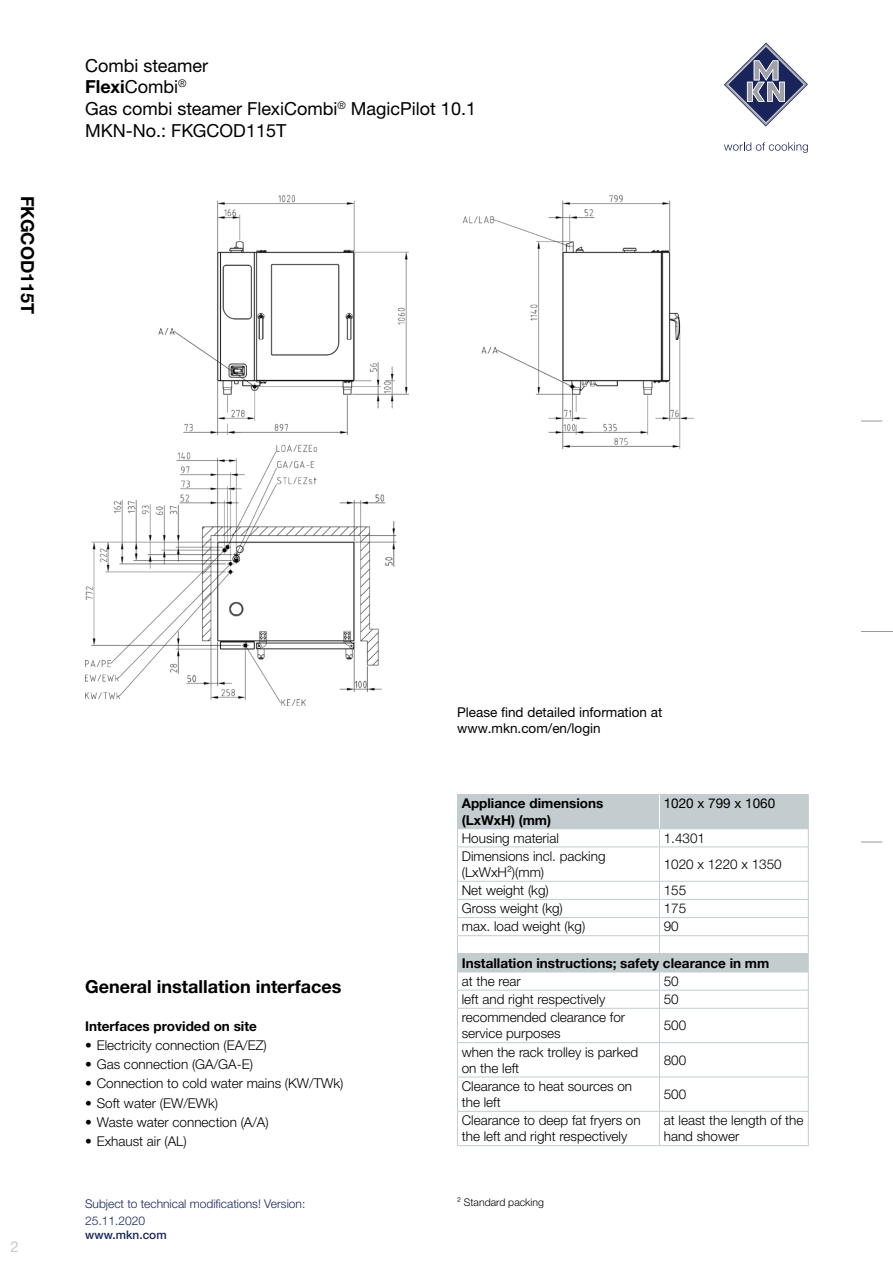
<style>
.page{position:relative;width:893px;height:1263px;background:#fff}
.page>*{position:absolute;margin:0;border:0;box-sizing:border-box;transform-origin:0 0}
.t1{font:18px/21.6px "Helvetica Neue LTW1 G";color:#000}
.t2{font:700 18px "Helvetica Neue LTW1 G";color:#000}
.t3{font:15px "Helvetica Neue LTW1 G";color:#c3cccf}
.t4{font:300 13.5px/16.2px "Helvetica Neue LTW1 G";color:#000}
.t5{font:700 13.5px/16.2px "Helvetica Neue LTW1 G";color:#000}
.t6{font:13.5px/16.2px "Helvetica Neue LTW1 G";color:#000}
.t7{font:300 12px/16.5px "Helvetica Neue LTW1 G";color:#19255a}
.t8{font:500 11.85px "Helvetica Neue LTW1 G";color:#19255a}
.t9{font:300 10.5px "Helvetica Neue LTW1 G";color:#000}
.s1{font-weight:700}
</style>
<div class="page">
<svg style="left:861px;top:421px;width:21px;height:1px"></svg>
<hr style="left:861px;top:631px;width:32px;height:1px;background:#999">
<svg style="left:861px;top:842px;width:21px;height:1px"></svg>
<svg style="left:724px;top:43px;width:84px;height:84px"></svg>
<svg style="left:724px;top:142px;width:84px;height:11px"></svg>
<img style="left:85px;top:196px;width:609px;height:510px">
<div style="left:457px;top:954px;width:351px;height:18px;background:#c3cccf"></div>
<hr style="left:457px;top:881px;width:202px;height:1px;background:#c3cccf">
<hr style="left:659px;top:881px;width:150px;height:1px;background:#c3cccf">
<hr style="left:457px;top:899px;width:202px;height:1px;background:#c3cccf">
<hr style="left:659px;top:899px;width:150px;height:1px;background:#c3cccf">
<hr style="left:457px;top:917px;width:202px;height:1px;background:#c3cccf">
<hr style="left:659px;top:917px;width:150px;height:1px;background:#c3cccf">
<hr style="left:457px;top:935px;width:202px;height:1px;background:#c3cccf">
<hr style="left:659px;top:935px;width:150px;height:1px;background:#c3cccf">
<svg style="left:457px;top:795px;width:352px;height:51px"></svg>
<hr style="left:457px;top:846px;width:202px;height:1px;background:#c3cccf">
<hr style="left:659px;top:846px;width:150px;height:1px;background:#c3cccf">
<hr style="left:457px;top:990px;width:202px;height:1px;background:#c3cccf">
<hr style="left:659px;top:990px;width:150px;height:1px;background:#c3cccf">
<svg style="left:659px;top:972px;width:1px;height:36px"></svg>
<hr style="left:457px;top:1008px;width:202px;height:1px;background:#c3cccf">
<hr style="left:457px;top:1009px;width:1px;height:33px;background:#c3cccf">
<hr style="left:659px;top:1008px;width:150px;height:1px;background:#c3cccf">
<hr style="left:659px;top:1009px;width:1px;height:33px;background:#c3cccf">
<hr style="left:808px;top:1009px;width:1px;height:33px;background:#c3cccf">
<hr style="left:457px;top:1042px;width:202px;height:1px;background:#c3cccf">
<hr style="left:457px;top:1043px;width:1px;height:33px;background:#c3cccf">
<hr style="left:659px;top:1042px;width:150px;height:1px;background:#c3cccf">
<hr style="left:659px;top:1043px;width:1px;height:33px;background:#c3cccf">
<hr style="left:808px;top:1043px;width:1px;height:33px;background:#c3cccf">
<hr style="left:457px;top:1076px;width:202px;height:1px;background:#c3cccf">
<hr style="left:457px;top:1077px;width:1px;height:34px;background:#c3cccf">
<hr style="left:659px;top:1076px;width:150px;height:1px;background:#c3cccf">
<hr style="left:659px;top:1077px;width:1px;height:34px;background:#c3cccf">
<hr style="left:808px;top:1077px;width:1px;height:34px;background:#c3cccf">
<hr style="left:457px;top:1111px;width:202px;height:1px;background:#c3cccf">
<hr style="left:457px;top:1112px;width:1px;height:33px;background:#c3cccf">
<hr style="left:659px;top:1111px;width:150px;height:1px;background:#c3cccf">
<hr style="left:659px;top:1112px;width:1px;height:33px;background:#c3cccf">
<hr style="left:808px;top:1112px;width:1px;height:33px;background:#c3cccf">
<hr style="left:457px;top:1145px;width:202px;height:1px;background:#c3cccf">
<hr style="left:659px;top:1145px;width:150px;height:1px;background:#c3cccf">
<hr style="left:457px;top:794px;width:202px;height:1px;background:#c3cccf">
<hr style="left:457px;top:795px;width:1px;height:33px;background:#c3cccf">
<hr style="left:659px;top:794px;width:150px;height:1px;background:#c3cccf">
<hr style="left:808px;top:795px;width:1px;height:33px;background:#c3cccf">
<hr style="left:457px;top:847px;width:1px;height:34px;background:#c3cccf">
<hr style="left:659px;top:847px;width:1px;height:34px;background:#c3cccf">
<hr style="left:808px;top:847px;width:1px;height:34px;background:#c3cccf">
<svg style="left:659px;top:882px;width:1px;height:71px"></svg>
<hr style="left:659px;top:795px;width:1px;height:33px;background:#fff">
<hr style="left:457px;top:953px;width:202px;height:1px;background:#c3cccf">
<svg style="left:457px;top:882px;width:1px;height:126px"></svg>
<hr style="left:659px;top:953px;width:150px;height:1px;background:#c3cccf">
<svg style="left:808px;top:882px;width:1px;height:126px"></svg>
<hr style="left:457px;top:971px;width:202px;height:1px;background:#c3cccf">
<hr style="left:659px;top:971px;width:150px;height:1px;background:#c3cccf">
<h1 class="t2" style="left:39px;top:196px;width:120px;rotate:90deg">FKGCOD115T</h1>
<h1 class="t1" style="left:85px;top:54px;width:392px">Combi steamer<br><span class="s1">Flexi</span>Combi<sup>®<br></sup>Gas combi steamer FlexiCombi<sup>®</sup> MagicPilot 10.1<br>MKN-No.: FKGCOD115T</h1>
<p class="t3" style="left:11px;top:1237px;width:10px">2</p>
<h1 class="t2" style="left:85px;top:975px;width:258px">General installation interfaces</h1>
<p class="t5" style="left:85px;top:1018px;width:173px">Interfaces provided on site</p>
<p class="t4" style="left:85px;top:1037px;width:183px">• Electricity connection (EA/EZ)</p>
<p class="t4" style="left:85px;top:1056px;width:169px">• Gas connection (GA/GA-E)</p>
<p class="t4" style="left:85px;top:1075px;width:260px">• Connection to cold water mains (KW/TWk)</p>
<p class="t4" style="left:85px;top:1095px;width:135px">• Soft water (EW/EWk)</p>
<p class="t4" style="left:85px;top:1114px;width:185px">• Waste water connection (A/A)</p>
<p class="t4" style="left:85px;top:1133px;width:103px">• Exhaust air (AL)</p>
<p class="t7" style="left:85px;top:1196px;width:222px">Subject to technical modifications! Version:<br>25.11.2020</p>
<p class="t8" style="left:85px;top:1227px;width:83px">www.mkn.com</p>
<p class="t6" style="left:457px;top:704px;width:207px">Please find detailed information at www.mkn.com/en/login</p>
<p class="t5" style="left:462px;top:795px;width:143px">Appliance dimensions (LxWxH) (mm)</p>
<p class="t6" style="left:664px;top:795px;width:113px">1020 x 799 x 1060</p>
<p class="t4" style="left:462px;top:830px;width:99px">Housing material</p>
<p class="t4" style="left:664px;top:830px;width:43px">1.4301</p>
<p class="t4" style="left:462px;top:848px;width:145px">Dimensions incl. packing (LxWxH²)(mm)</p>
<p class="t4" style="left:664px;top:856px;width:120px">1020 x 1220 x 1350</p>
<p class="t4" style="left:462px;top:882px;width:89px">Net weight (kg)</p>
<p class="t4" style="left:664px;top:882px;width:24px">155</p>
<p class="t4" style="left:462px;top:900px;width:103px">Gross weight (kg)</p>
<p class="t4" style="left:664px;top:900px;width:24px">175</p>
<p class="t4" style="left:462px;top:918px;width:125px">max. load weight (kg)</p>
<p class="t4" style="left:664px;top:918px;width:17px">90</p>
<p class="t5" style="left:462px;top:955px;width:309px">Installation instructions; safety clearance in mm</p>
<p class="t4" style="left:462px;top:973px;width:61px">at the rear</p>
<p class="t4" style="left:664px;top:973px;width:17px">50</p>
<p class="t4" style="left:462px;top:991px;width:145px">left and right respectively</p>
<p class="t4" style="left:664px;top:991px;width:17px">50</p>
<p class="t4" style="left:462px;top:1009px;width:165px">recommended clearance for service purposes</p>
<p class="t4" style="left:664px;top:1017px;width:24px">500</p>
<p class="t4" style="left:462px;top:1043px;width:178px">when the rack trolley is parked on the left</p>
<p class="t4" style="left:664px;top:1052px;width:24px">800</p>
<p class="t4" style="left:462px;top:1078px;width:172px">Clearance to heat sources on the left</p>
<p class="t4" style="left:664px;top:1086px;width:24px">500</p>
<p class="t4" style="left:462px;top:1112px;width:180px">Clearance to deep fat fryers on the left and right respectively</p>
<p class="t4" style="left:664px;top:1112px;width:141px">at least the length of the hand shower</p>
<p class="t9" style="left:457px;top:1196px;width:88px">² Standard packing</p>
</div>
